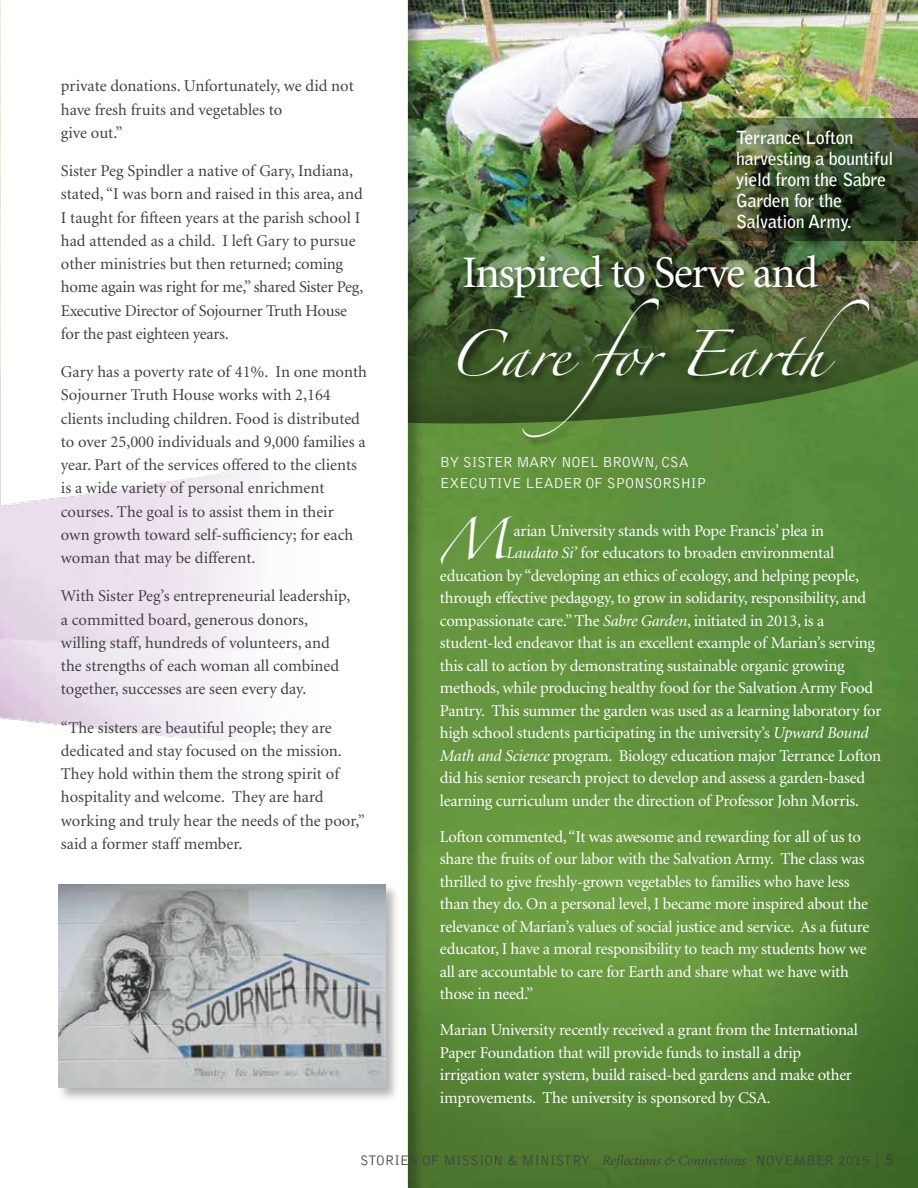
<style>
.page{position:relative;width:918px;height:1188px;background:#fff}
.page>*{position:absolute;margin:0;border:0;box-sizing:border-box;transform-origin:0 0}
.t1{font:45.15px "Minion";letter-spacing:-.03em;color:#fff}
.t2{font:41.1px "Zapfino";color:#fff}
.t3{font:35.7px "Zapfino";color:#fff}
.t4{font:700 18px/21px "Bell Gothic";letter-spacing:-.015em;color:#fff}
.t5{font:16.5px/22.5px "Minion";letter-spacing:-.015em;color:#fff}
.t6{font:16.5px/23.2px "Minion";color:#414042}
.t7{font:300 15px/21px "Bell Gothic";letter-spacing:-.025em;color:#fff}
.t8{font:300 14.25px "Bell Gothic";color:#414042}
.s1{font-style:italic}
.s2{font-family:"Minion";font-weight:400;font-style:italic}
.s3{font-family:"Helvetica";font-size:15.6px}
.s4{font-weight:700}
</style>
<div class="page">
<img style="left:426px;top:0;width:492px;height:1188px">
<img style="left:667px;top:119px;width:251px;height:17px">
<img style="left:0;top:0;width:1px;height:347px">
<img style="left:426px;top:136px;width:492px;height:289px">
<div style="left:457px;top:297px;width:421px;height:150px;background:#000;opacity:.5"></div>
<div style="left:462px;top:254px;width:362px;height:49px;background:#000;opacity:.45"></div>
<div style="left:392px;top:0;width:34px;height:1188px;background:#000;opacity:.3"></div>
<div style="left:393px;top:0;width:15px;height:1188px;background:#fff"></div>
<div style="left:58px;top:883px;width:342px;height:220px;background:#000;opacity:.3"></div>
<img style="left:59px;top:885px;width:326px;height:203px">
<p class="t6" style="left:61px;top:75px;width:294px">private donations. Unfortunately, we did not have fresh fruits and vegetables to<br>give out.”</p>
<p class="t6" style="left:61px;top:160px;width:304px">Sister Peg Spindler a native of Gary, Indiana, stated, “I was born and raised in this area, and I taught for fifteen years at the parish school I had attended as a child. I left Gary to pursue other ministries but then returned; coming home again was right for me,” shared Sister Peg, Executive Director of Sojourner Truth House for the past eighteen years.</p>
<p class="t6" style="left:61px;top:361px;width:308px">Gary has a poverty rate of 41%. In one month Sojourner Truth House works with 2,164 clients including children. Food is distributed to over 25,000 individuals and 9,000 families a year. Part of the services offered to the clients is a wide variety of personal enrichment courses. The goal is to assist them in their<br>own growth toward self-sufficiency; for each woman that may be different.</p>
<p class="t6" style="left:61px;top:585px;width:291px">With Sister Peg’s entrepreneurial leadership, a committed board, generous donors, willing staff, hundreds of volunteers, and the strengths of each woman all combined together, successes are seen every day.</p>
<p class="t6" style="left:61px;top:716px;width:305px">“The sisters are beautiful people; they are dedicated and stay focused on the mission.<br>They hold within them the strong spirit of hospitality and welcome. They are hard working and truly hear the needs of the poor,” said a former staff member.</p>
<p class="t4" style="left:736px;top:127px;width:159px">Terrance Lofton harvesting a bountiful yield from the Sabre<br>Garden for the<br>Salvation Army.</p>
<h1 class="t1" style="left:462px;top:250px;width:358px">Inspired to Serve and</h1>
<h2 class="t2" style="left:447px;top:337px;width:424px">Care for Earth</h2>
<p class="t7" style="left:440px;top:451px;width:268px">BY SISTER MARY NOEL BROWN, CSA<br>EXECUTIVE LEADER OF SPONSORSHIP</p>
<h3 class="t3" style="left:440px;top:525px;width:69px">M</h3>
<p class="t5" style="left:513px;top:520px;width:312px">arian University stands with Pope Francis’ plea in</p>
<p class="t5" style="left:506px;top:542px;width:329px"><span class="s1">Laudato Si’</span> for educators to broaden environmental</p>
<p class="t5" style="left:440px;top:565px;width:421px">education by “developing an ethics of ecology, and helping people,</p>
<p class="t5" style="left:440px;top:587px;width:428px">through effective pedagogy, to grow in solidarity, responsibility, and</p>
<p class="t5" style="left:440px;top:610px;width:386px">compassionate care.” The <span class="s1">Sabre Garden</span>, initiated in 2013, is a</p>
<p class="t5" style="left:440px;top:632px;width:437px">student-led endeavor that is an excellent example of Marian’s serving</p>
<p class="t5" style="left:440px;top:655px;width:406px">this call to action by demonstrating sustainable organic growing</p>
<p class="t5" style="left:440px;top:677px;width:435px">methods, while producing healthy food for the Salvation Army Food</p>
<p class="t5" style="left:440px;top:700px;width:443px">Pantry. This summer the garden was used as a learning laboratory for</p>
<p class="t5" style="left:440px;top:722px;width:430px">high school students participating in the university’s <span class="s1">Upward Bound</span></p>
<p class="t5" style="left:440px;top:745px;width:443px"><span class="s1">Math and Science</span> program. Biology education major Terrance Lofton</p>
<p class="t5" style="left:440px;top:767px;width:427px">did his senior research project to develop and assess a garden-based</p>
<p class="t5" style="left:440px;top:790px;width:421px">learning curriculum under the direction of Professor John Morris.</p>
<p class="t5" style="left:440px;top:826px;width:431px">Lofton commented, “It was awesome and rewarding for all of us to share the fruits of our labor with the Salvation Army. The class was thrilled to give freshly-grown vegetables to families who have less than they do. On a personal level, I became more inspired about the relevance of Marian’s values of social justice and service. As a future educator, I have a moral responsibility to teach my students how we all are accountable to care for Earth and share what we have with those in need.”</p>
<p class="t5" style="left:440px;top:1019px;width:419px">Marian University recently received a grant from the International Paper Foundation that will provide funds to install a drip irrigation water system, build raised-bed gardens and make other improvements. The university is sponsored by CSA.</p>
<p class="t8" style="left:360px;top:1153px;width:535px">STORIES OF MISSION &amp; MINISTRY <span class="s2">Reflections &amp; Connections</span> NOVEMBER 2015 <span class="s3">|</span> <span class="s4">5</span></p>
</div>
